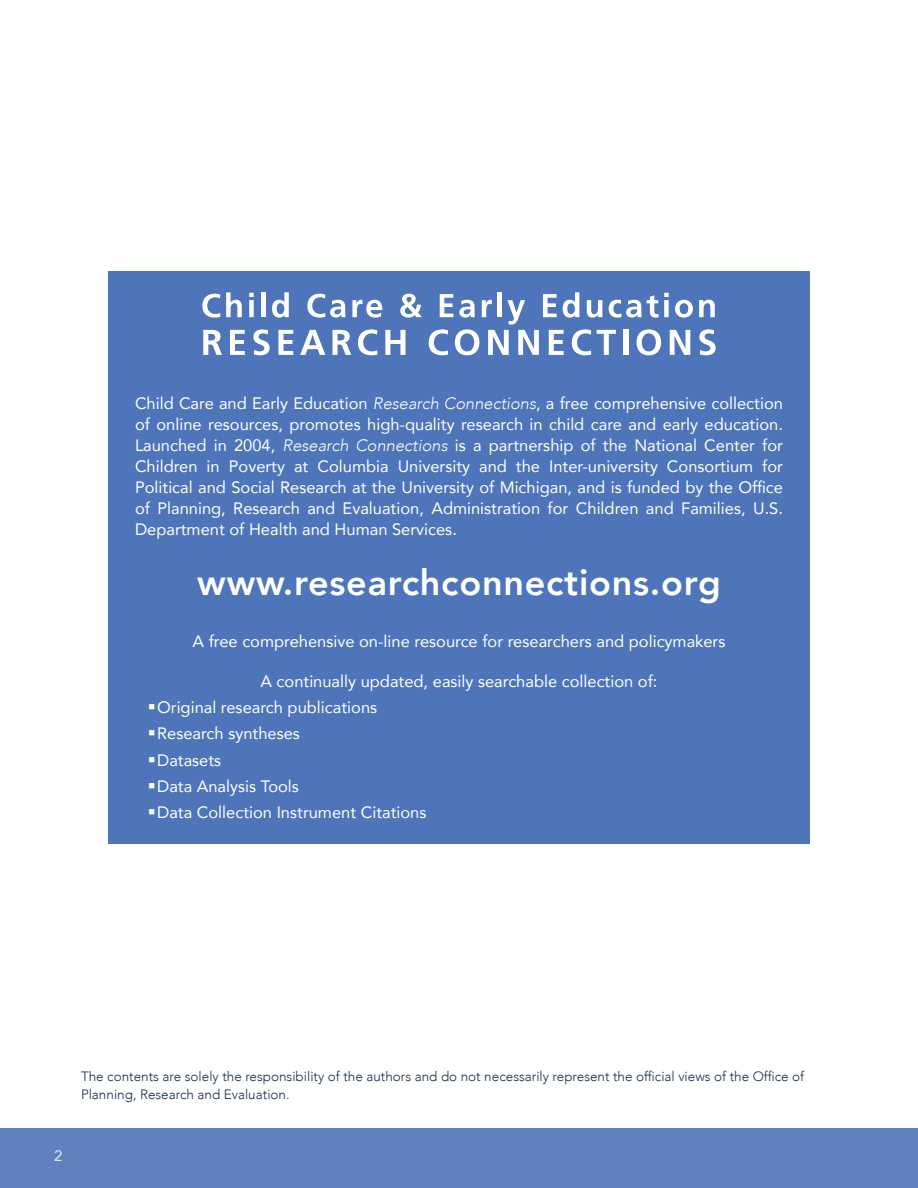
<style>
.page{position:relative;width:918px;height:1188px;background:#fff}
.page>*{position:absolute;margin:0;border:0;box-sizing:border-box;transform-origin:0 0}
.t1{font:800 36px "Avenir";letter-spacing:.02em;color:#fff}
.t2{font:16.5px/21px "Avenir";color:#fff;text-align:justify}
.t3{font:15px "Avenir";color:#e0edf9}
.t4{font:300 13.5px/17.2px "Avenir";color:#1b2d4a}
.s1{font-weight:300;font-style:italic}
</style>
<div class="page">
<div style="left:0;top:1128px;width:918px;height:60px;background:#6180c0"></div>
<div style="left:108px;top:271px;width:702px;height:573px;background:#4e75ba"></div>
<svg style="left:202px;top:294px;width:18px;height:24px"></svg>
<svg style="left:226px;top:292px;width:16px;height:25px"></svg>
<div style="left:249px;top:300px;width:5px;height:17px;background:#fff"></div>
<svg style="left:249px;top:293px;width:5px;height:4px"></svg>
<div style="left:261px;top:292px;width:5px;height:25px;background:#fff"></div>
<svg style="left:272px;top:292px;width:17px;height:26px"></svg>
<svg style="left:307px;top:294px;width:38px;height:24px"></svg>
<svg style="left:352px;top:300px;width:30px;height:18px"></svg>
<svg style="left:400px;top:294px;width:22px;height:24px"></svg>
<svg style="left:699px;top:300px;width:16px;height:17px"></svg>
<svg style="left:203px;top:330px;width:19px;height:25px"></svg>
<svg style="left:230px;top:330px;width:15px;height:25px"></svg>
<svg style="left:253px;top:329px;width:17px;height:26px"></svg>
<svg style="left:278px;top:330px;width:15px;height:25px"></svg>
<svg style="left:300px;top:330px;width:25px;height:25px"></svg>
<svg style="left:333px;top:330px;width:18px;height:25px"></svg>
<svg style="left:358px;top:329px;width:19px;height:26px"></svg>
<svg style="left:385px;top:330px;width:20px;height:25px"></svg>
<svg style="left:429px;top:292px;width:264px;height:63px"></svg>
<svg style="left:699px;top:329px;width:17px;height:26px"></svg>
<p class="t2" style="left:135px;top:392px;width:650px">Child Care and Early Education <span class="s1">Research Connections</span>, a free comprehensive collection of online resources, promotes high-quality research in child care and early education.<br>Launched in 2004, <span class="s1">Research Connections</span> is a partnership of the National Center for Children in Poverty at Columbia University and the Inter-university Consortium for Political and Social Research at the University of Michigan, and is funded by the Office of Planning, Research and Evaluation, Administration for Children and Families, U.S.<br>Department of Health and Human Services.</p>
<h1 class="t1" style="left:197px;top:554px;width:525px">www.researchconnections.org</h1>
<p class="t2" style="left:193px;top:630px;width:534px">A free comprehensive on-line resource for researchers and policymakers</p>
<p class="t2" style="left:260px;top:670px;width:399px">A continually updated, easily searchable collection of:</p>
<p class="t2" style="left:148px;top:696px;width:230px">■ Original research publications</p>
<p class="t2" style="left:148px;top:723px;width:153px">■ Research syntheses</p>
<p class="t2" style="left:148px;top:749px;width:74px">■ Datasets</p>
<p class="t2" style="left:148px;top:775px;width:152px">■ Data Analysis Tools</p>
<p class="t2" style="left:148px;top:801px;width:280px">■ Data Collection Instrument Citations</p>
<p class="t3" style="left:54px;top:1143px;width:10px">2</p>
<p class="t4" style="left:81px;top:1068px;width:725px">The contents are solely the responsibility of the authors and do not necessarily represent the official views of the Office of<br>Planning, Research and Evaluation.</p>
</div>
